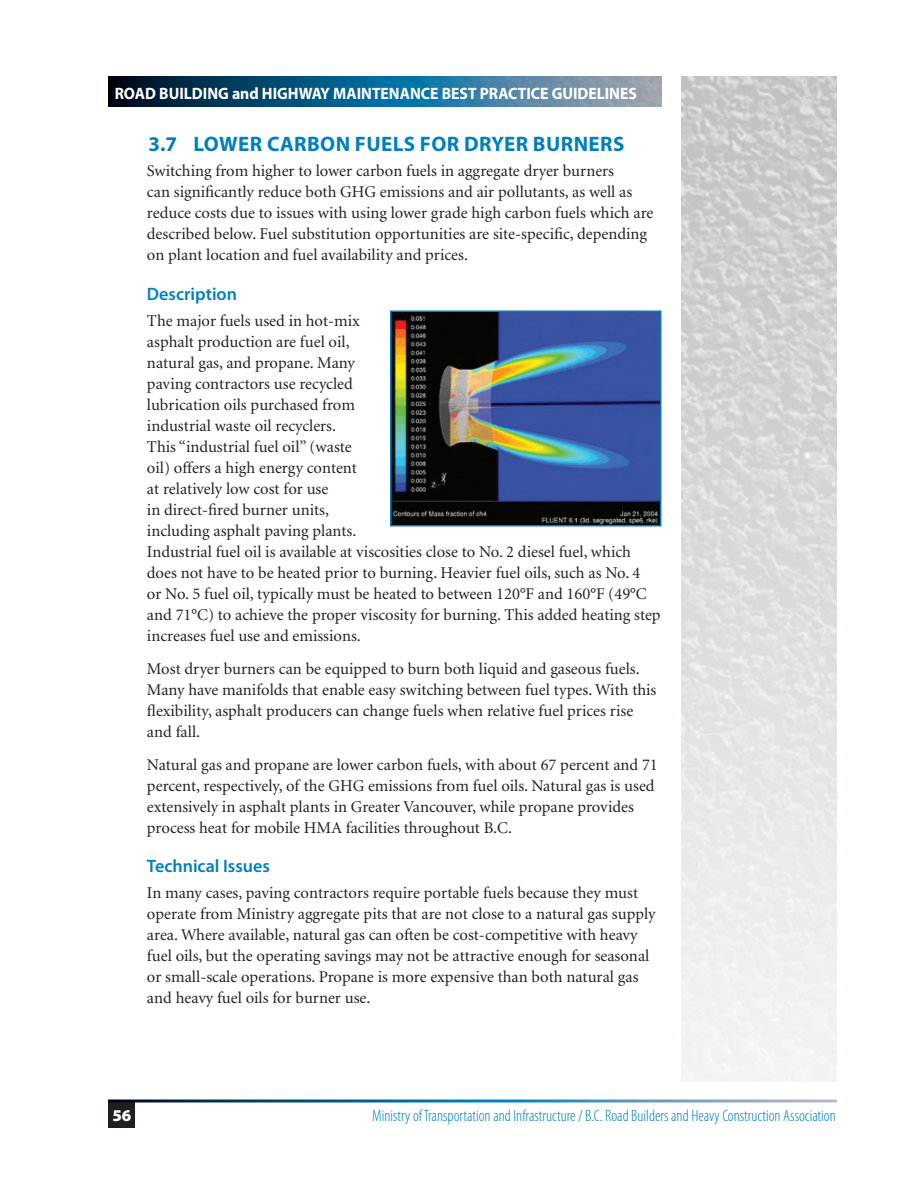
<style>
.page{position:relative;width:918px;height:1188px;background:#fff}
.page>*{position:absolute;margin:0;border:0;box-sizing:border-box;transform-origin:0 0}
.t1{font:700 21px "Myriad Pro";letter-spacing:.02em;color:#0080bb}
.t2{font:600 18px "Myriad Pro";color:#0080bb}
.t3{font:16.5px/21px "Minion";color:#231f20}
.t4{font:300 condensed 16.5px "Myriad Pro";color:#0080bb}
.t5{font:700 16.5px "Myriad Pro";color:#fff;scale:.95 1}
.t6{font:900 16.5px "Myriad Pro";color:#fff}
</style>
<div class="page">
<svg style="left:108px;top:77px;width:554px;height:30px;background:#296384"></svg>
<img style="left:681px;top:77px;width:156px;height:1004px">
<div style="left:108px;top:1101px;width:27px;height:27px;background:#231f20"></div>
<hr style="left:108px;top:1100px;width:729px;height:2px;background:#fff">
<img style="left:393px;top:313px;width:266px;height:210px">
<div style="left:390px;top:310px;width:272px;height:216px;border:2px solid #0080bb"></div>
<p class="t5" style="left:115px;top:83px;width:551px">ROAD BUILDING and HIGHWAY MAINTENANCE BEST PRACTICE GUIDELINES</p>
<p class="t1" style="left:148px;top:130px;width:477px">3.7 LOWER CARBON FUELS FOR DRYER BURNERS</p>
<p class="t3" style="left:147px;top:161px;width:508px">Switching from higher to lower carbon fuels in aggregate dryer burners<br>can significantly reduce both GHG emissions and air pollutants, as well as reduce costs due to issues with using lower grade high carbon fuels which are described below. Fuel substitution opportunities are site-specific, depending on plant location and fuel availability and prices.</p>
<p class="t2" style="left:147px;top:283px;width:92px">Description</p>
<p class="t3" style="left:147px;top:310px;width:515px">The major fuels used in hot-mix<br>asphalt production are fuel oil,<br>natural gas, and propane. Many<br>paving contractors use recycled<br>lubrication oils purchased from<br>industrial waste oil recyclers.<br>This “industrial fuel oil” (waste<br>oil) offers a high energy content<br>at relatively low cost for use<br>in direct-fired burner units,<br>including asphalt paving plants.<br>Industrial fuel oil is available at viscosities close to No. 2 diesel fuel, which does not have to be heated prior to burning. Heavier fuel oils, such as No. 4<br>or No. 5 fuel oil, typically must be heated to between 120°F and 160°F (49°C and 71°C) to achieve the proper viscosity for burning. This added heating step increases fuel use and emissions.</p>
<p class="t3" style="left:147px;top:658px;width:511px">Most dryer burners can be equipped to burn both liquid and gaseous fuels.<br>Many have manifolds that enable easy switching between fuel types. With this flexibility, asphalt producers can change fuels when relative fuel prices rise and fall.</p>
<p class="t3" style="left:147px;top:754px;width:512px">Natural gas and propane are lower carbon fuels, with about 67 percent and 71 percent, respectively, of the GHG emissions from fuel oils. Natural gas is used extensively in asphalt plants in Greater Vancouver, while propane provides process heat for mobile HMA facilities throughout B.C.</p>
<p class="t2" style="left:147px;top:855px;width:125px">Technical Issues</p>
<p class="t3" style="left:147px;top:883px;width:510px">In many cases, paving contractors require portable fuels because they must operate from Ministry aggregate pits that are not close to a natural gas supply area. Where available, natural gas can often be cost-competitive with heavy fuel oils, but the operating savings may not be attractive enough for seasonal or small-scale operations. Propane is more expensive than both natural gas and heavy fuel oils for burner use.</p>
<p class="t6" style="left:112px;top:1104px;width:20px">56</p>
<p class="t4" style="left:372px;top:1106px;width:465px">Ministry of Transportation and Infrastructure / B.C. Road Builders and Heavy Construction Association</p>
</div>
